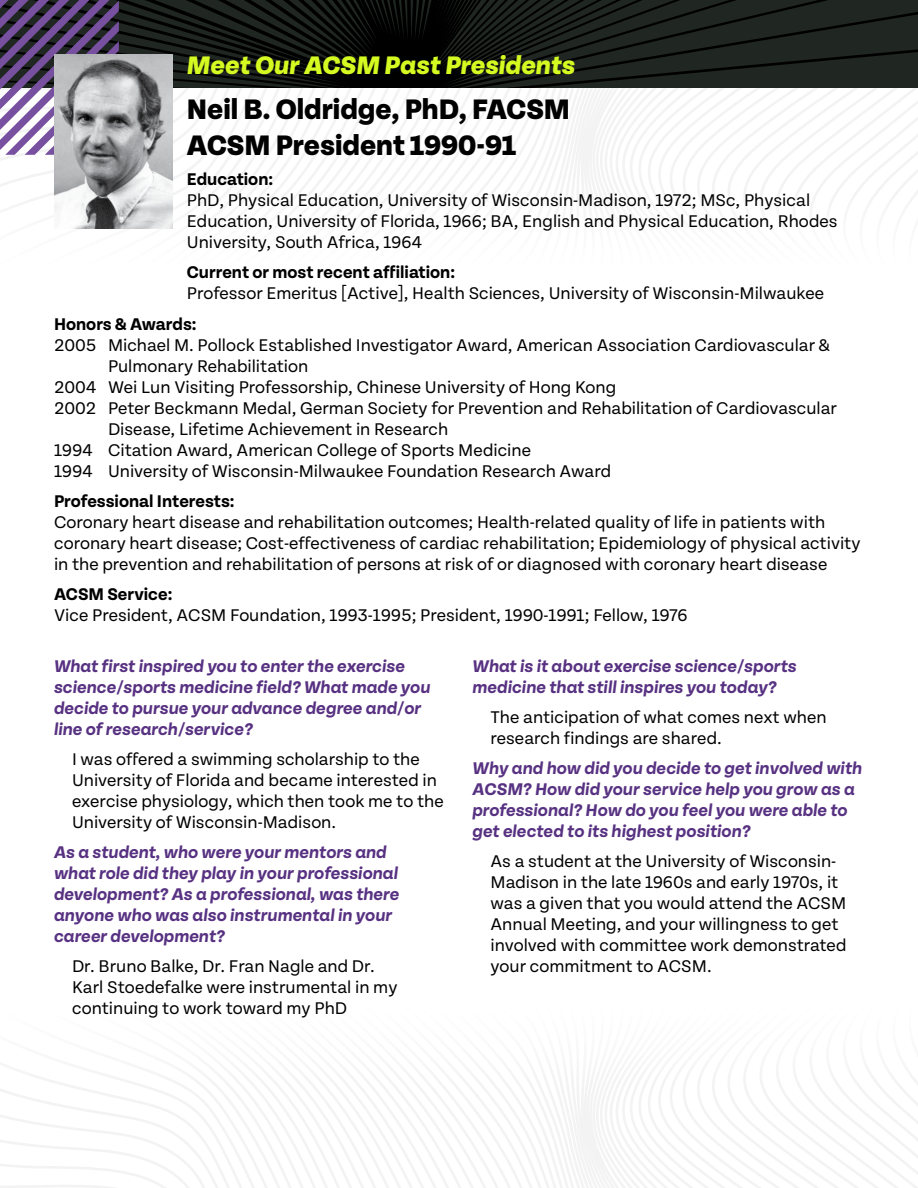
<style>
.page{position:relative;width:918px;height:1188px;background:#fff}
.page>*{position:absolute;margin:0;border:0;box-sizing:border-box;transform-origin:0 0}
.t1{font:800 30px/36px "Tenon";color:#000}
.t2{font:italic 800 27px "Tenon";color:#d4fa21}
.t3{font:18px/21px "Tenon";color:#000}
.t4{font:italic 700 18px/21px "Tenon";color:#583282}
.t5{font:700 18px "Tenon";color:#000}
</style>
<div class="page">
<svg style="left:0;top:1075px;width:918px;height:113px"></svg>
<svg style="left:0;top:155px;width:918px;height:47px"></svg>
<svg style="left:0;top:0;width:918px;height:155px"></svg>
<img style="left:54px;top:54px;width:119px;height:175px">
<h2 class="t2" style="left:187px;top:51px;width:390px">Meet Our ACSM Past Presidents</h2>
<h1 class="t1" style="left:187px;top:92px;width:385px">Neil B. Oldridge, PhD, FACSM<br>ACSM President 1990-91</h1>
<p class="t5" style="left:187px;top:170px;width:88px">Education:</p>
<p class="t3" style="left:187px;top:190px;width:652px">PhD, Physical Education, University of Wisconsin-Madison, 1972; MSc, Physical<br>Education, University of Florida, 1966; BA, English and Physical Education, Rhodes<br>University, South Africa, 1964</p>
<p class="t5" style="left:187px;top:263px;width:270px">Current or most recent affiliation:</p>
<p class="t3" style="left:187px;top:283px;width:639px">Professor Emeritus [Active], Health Sciences, University of Wisconsin-Milwaukee</p>
<p class="t5" style="left:54px;top:315px;width:144px">Honors &amp; Awards:</p>
<p class="t3" style="left:54px;top:335px;width:778px">2005 Michael M. Pollock Established Investigator Award, American Association Cardiovascular &amp;</p>
<p class="t3" style="left:108px;top:356px;width:202px">Pulmonary Rehabilitation</p>
<p class="t3" style="left:54px;top:377px;width:564px">2004 Wei Lun Visiting Professorship, Chinese University of Hong Kong</p>
<p class="t3" style="left:54px;top:398px;width:784px">2002 Peter Beckmann Medal, German Society for Prevention and Rehabilitation of Cardiovascular</p>
<p class="t3" style="left:108px;top:419px;width:342px">Disease, Lifetime Achievement in Research</p>
<p class="t3" style="left:54px;top:440px;width:479px">1994 Citation Award, American College of Sports Medicine</p>
<p class="t3" style="left:54px;top:461px;width:559px">1994 University of Wisconsin-Milwaukee Foundation Research Award</p>
<p class="t5" style="left:54px;top:492px;width:182px">Professional Interests:</p>
<p class="t3" style="left:54px;top:512px;width:808px">Coronary heart disease and rehabilitation outcomes; Health-related quality of life in patients with coronary heart disease; Cost-effectiveness of cardiac rehabilitation; Epidemiology of physical activity in the prevention and rehabilitation of persons at risk of or diagnosed with coronary heart disease</p>
<p class="t5" style="left:54px;top:585px;width:120px">ACSM Service:</p>
<p class="t3" style="left:54px;top:605px;width:635px">Vice President, ACSM Foundation, 1993-1995; President, 1990-1991; Fellow, 1976</p>
<p class="t4" style="left:54px;top:656px;width:378px">What first inspired you to enter the exercise science/sports medicine field? What made you decide to pursue your advance degree and/or line of research/service?</p>
<p class="t3" style="left:72px;top:749px;width:373px">I was offered a swimming scholarship to the University of Florida and became interested in exercise physiology, which then took me to the University of Wisconsin-Madison.</p>
<p class="t4" style="left:54px;top:843px;width:347px">As a student, who were your mentors and what role did they play in your professional development? As a professional, was there anyone who was also instrumental in your career development?</p>
<p class="t3" style="left:72px;top:956px;width:327px">Dr. Bruno Balke, Dr. Fran Nagle and Dr.<br>Karl Stoedefalke were instrumental in my continuing to work toward my PhD</p>
<p class="t4" style="left:473px;top:657px;width:326px">What is it about exercise science/sports medicine that still inspires you today?</p>
<p class="t3" style="left:491px;top:707px;width:338px">The anticipation of what comes next when research findings are shared.</p>
<p class="t4" style="left:473px;top:759px;width:391px">Why and how did you decide to get involved with ACSM? How did your service help you grow as a professional? How do you feel you were able to get elected to its highest position?</p>
<p class="t3" style="left:491px;top:851px;width:358px">As a student at the University of Wisconsin-Madison in the late 1960s and early 1970s, it was a given that you would attend the ACSM Annual Meeting, and your willingness to get involved with committee work demonstrated your commitment to ACSM.</p>
</div>
